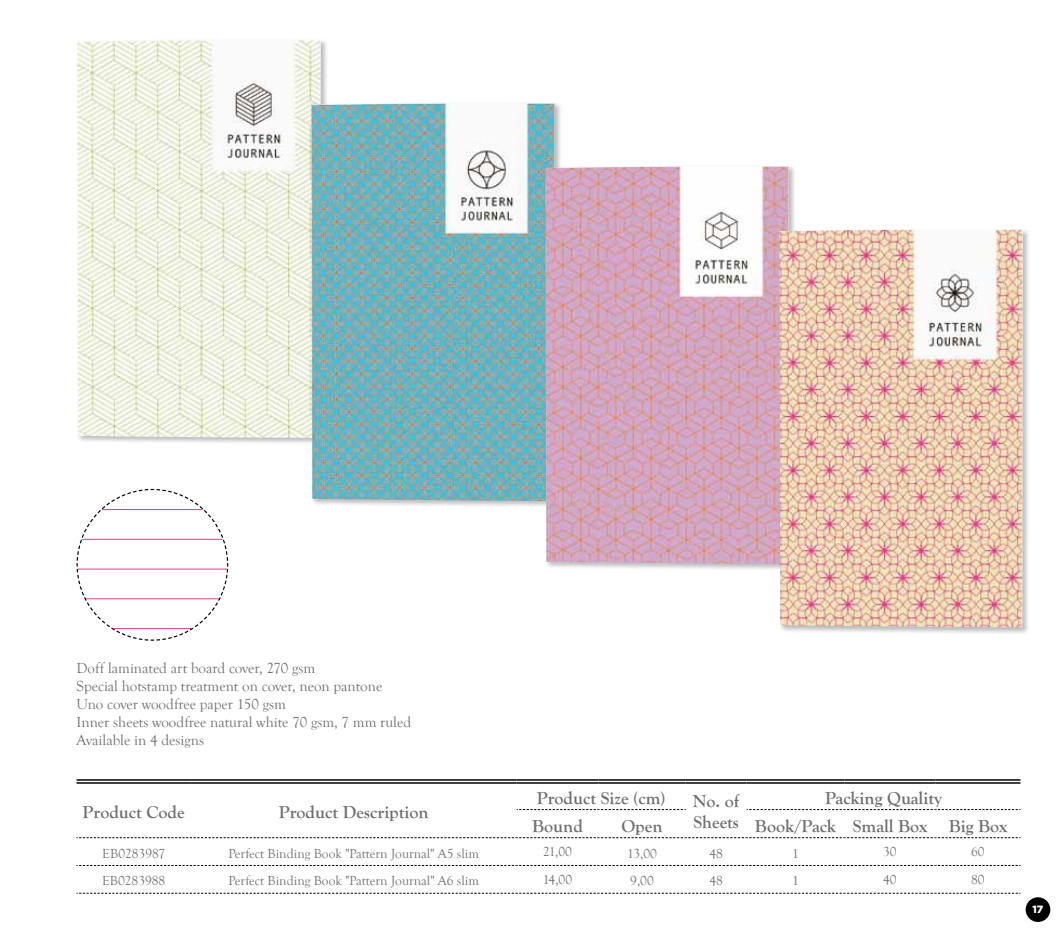
<style>
.page{position:relative;width:1063px;height:936px;background:#fff}
.page>*{position:absolute;margin:0;border:0;box-sizing:border-box;transform-origin:0 0}
.t1{font:700 18px/21.6px "Goudy Old Style T";color:#706f6f}
.t2{font:15px/18px "Goudy Old Style T";color:#706f6f}
.t3{font:13.5px "Goudy Old Style T";color:#706f6f}
.t4{font:900 10.5px "Gotham";color:#fff}
</style>
<div class="page">
<div style="left:1026px;top:897px;width:24px;height:24px;background:#000;border-radius:50%"></div>
<hr style="left:517px;top:779px;width:81px;height:1px;background:#000">
<hr style="left:517px;top:782px;width:81px;height:1px;background:#000">
<hr style="left:598px;top:779px;width:88px;height:1px;background:#000">
<hr style="left:598px;top:782px;width:88px;height:1px;background:#000">
<hr style="left:686px;top:779px;width:61px;height:1px;background:#000">
<hr style="left:686px;top:782px;width:61px;height:1px;background:#000">
<hr style="left:747px;top:779px;width:97px;height:1px;background:#000">
<hr style="left:747px;top:782px;width:97px;height:1px;background:#000">
<hr style="left:844px;top:779px;width:91px;height:1px;background:#000">
<hr style="left:844px;top:782px;width:91px;height:1px;background:#000">
<hr style="left:935px;top:779px;width:85px;height:1px;background:#000">
<hr style="left:935px;top:782px;width:85px;height:1px;background:#000">
<svg style="left:517px;top:809px;width:169px;height:1px"></svg>
<svg style="left:747px;top:809px;width:273px;height:1px"></svg>
<hr style="left:191px;top:779px;width:326px;height:1px;background:#000">
<hr style="left:191px;top:782px;width:326px;height:1px;background:#000">
<hr style="left:77px;top:779px;width:114px;height:1px;background:#000">
<hr style="left:77px;top:782px;width:114px;height:1px;background:#000">
<svg style="left:77px;top:837px;width:943px;height:1px"></svg>
<svg style="left:77px;top:865px;width:943px;height:1px"></svg>
<svg style="left:77px;top:892px;width:943px;height:1px"></svg>
<div style="left:76px;top:38px;width:252px;height:407px;background:#000;opacity:.27"></div>
<img style="left:77px;top:40px;width:244px;height:398px">
<div style="left:310px;top:101px;width:252px;height:407px;background:#000;opacity:.27"></div>
<img style="left:311px;top:103px;width:244px;height:398px">
<div style="left:544px;top:164px;width:252px;height:407px;background:#000;opacity:.27"></div>
<img style="left:545px;top:166px;width:244px;height:398px">
<div style="left:778px;top:228px;width:252px;height:406px;background:#000;opacity:.27"></div>
<img style="left:779px;top:229px;width:244px;height:398px">
<hr style="left:78px;top:658px;width:149px;height:1px;background:#e8398d">
<hr style="left:78px;top:687px;width:149px;height:1px;background:#e8398d">
<hr style="left:78px;top:717px;width:149px;height:1px;background:#e8398d">
<hr style="left:78px;top:747px;width:149px;height:1px;background:#e8398d">
<hr style="left:78px;top:777px;width:149px;height:1px;background:#e8398d">
<hr style="left:78px;top:806px;width:149px;height:1px;background:#e8398d">
<svg style="left:76px;top:488px;width:153px;height:153px"></svg>
<p class="t2" style="left:77px;top:659px;width:336px">Doff laminated art board cover, 270 gsm<br>Special hotstamp treatment on cover, neon pantone Uno cover woodfree paper 150 gsm<br>Inner sheets woodfree natural white 70 gsm, 7 mm ruled Available in 4 designs</p>
<p class="t1" style="left:83px;top:801px;width:104px">Product Code</p>
<p class="t1" style="left:279px;top:801px;width:151px">Product Description</p>
<p class="t1" style="left:537px;top:787px;width:130px">Product Size (cm)</p>
<p class="t1" style="left:693px;top:790px;width:48px">No. of<br>Sheets</p>
<p class="t1" style="left:825px;top:787px;width:118px">Packing Quality</p>
<p class="t1" style="left:532px;top:815px;width:52px">Bound</p>
<p class="t1" style="left:621px;top:815px;width:43px">Open</p>
<p class="t1" style="left:755px;top:815px;width:254px">Book/Pack Small Box Big Box</p>
<p class="t3" style="left:102px;top:845px;width:64px">EB0283987</p>
<p class="t3" style="left:228px;top:845px;width:252px">Perfect Binding Book "Pattern Journal" A5 slim</p>
<p class="t3" style="left:543px;top:843px;width:30px">21,00</p>
<p class="t3" style="left:627px;top:845px;width:31px">13,00</p>
<p class="t3" style="left:709px;top:845px;width:15px">48</p>
<p class="t3" style="left:792px;top:845px;width:8px">1</p>
<p class="t3" style="left:883px;top:843px;width:15px">30</p>
<p class="t3" style="left:971px;top:843px;width:15px">60</p>
<p class="t3" style="left:102px;top:873px;width:65px">EB0283988</p>
<p class="t3" style="left:228px;top:873px;width:252px">Perfect Binding Book "Pattern Journal" A6 slim</p>
<p class="t3" style="left:543px;top:871px;width:31px">14,00</p>
<p class="t3" style="left:630px;top:873px;width:25px">9,00</p>
<p class="t3" style="left:709px;top:873px;width:15px">48</p>
<p class="t3" style="left:792px;top:873px;width:8px">1</p>
<p class="t3" style="left:883px;top:871px;width:15px">40</p>
<p class="t3" style="left:971px;top:871px;width:15px">80</p>
<p class="t4" style="left:1033px;top:901px;width:12px">17</p>
</div>
